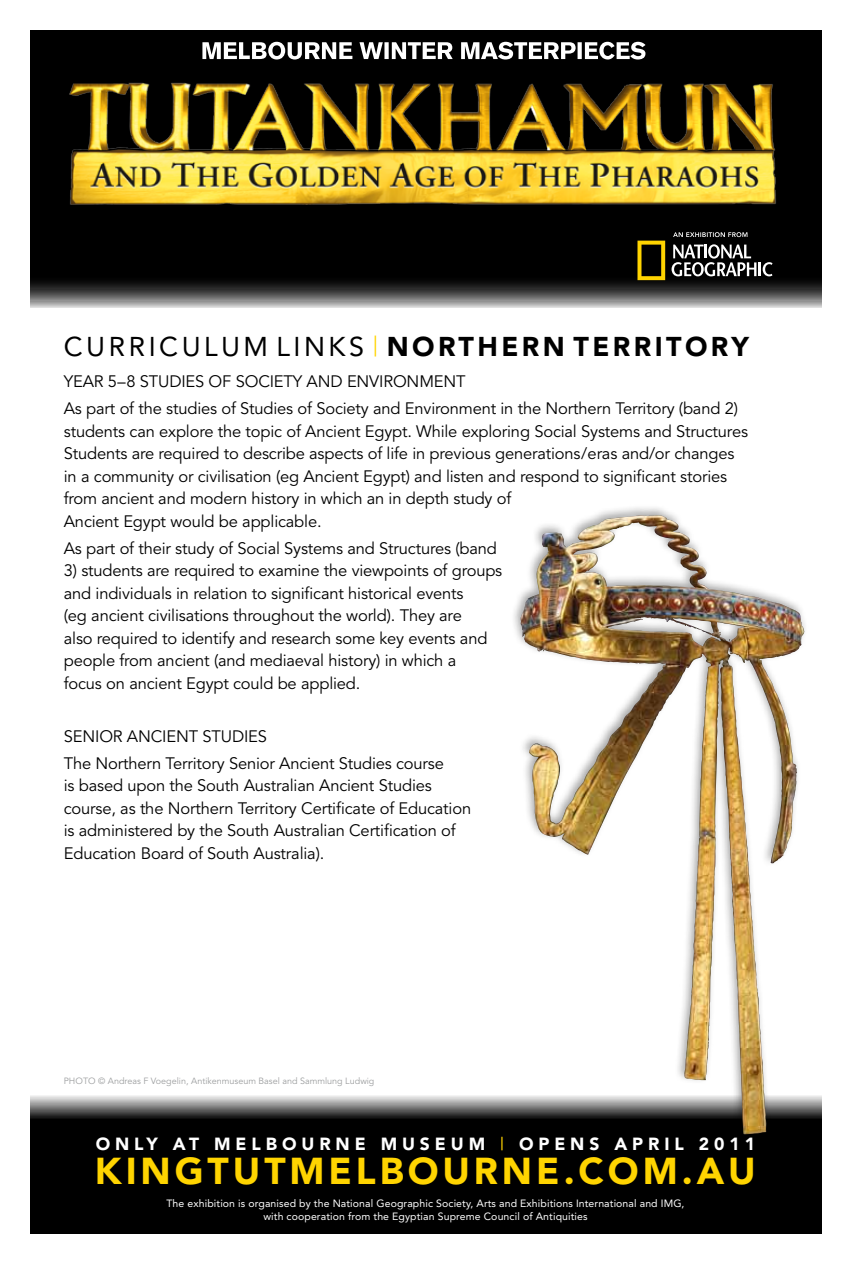
<style>
.page{position:relative;width:851px;height:1263px;background:#fff}
.page>*{position:absolute;margin:0;border:0;box-sizing:border-box;transform-origin:0 0}
.t1{font:900 37.2px "Avenir";color:#ffd400}
.t2{font:900 27px "Avenir";letter-spacing:.125em;color:#000}
.t3{font:900 17.55px "Avenir";letter-spacing:.28em;color:#fff}
.t4{font:16.5px/22.5px "Avenir";letter-spacing:-.01em;color:#000}
.t5{font:10.5px/12.8px "Avenir";letter-spacing:.01em;color:#fff;text-align:center}
.t6{font:9px "Avenir";color:#9c9e9f}
.s1{font-weight:400}
.s2{font-weight:300;color:#ffd400}
.s3{font-weight:400;color:#ffd400}
</style>
<div class="page">
<svg style="left:30px;top:30px;width:791px;height:278px;background:#181818"></svg>
<div style="left:30px;top:1095px;width:791px;height:138px;background:#000"></div>
<div style="left:45px;top:58px;width:749px;height:168px;background:#000"></div>
<img style="left:69px;top:82px;width:707px;height:122px">
<svg style="left:202px;top:42px;width:443px;height:18px"></svg>
<svg style="left:673px;top:232px;width:74px;height:5px"></svg>
<svg style="left:637px;top:241px;width:28px;height:39px"></svg>
<svg style="left:671px;top:244px;width:85px;height:32px"></svg>
<hr style="left:758px;top:262px;width:3px;height:14px;background:#fff">
<svg style="left:762px;top:262px;width:10px;height:14px"></svg>
<div style="left:509px;top:504px;width:299px;height:635px;background:#000;opacity:.35"></div>
<img style="left:520px;top:515px;width:146px;height:212px">
<h2 class="t2" style="left:64px;top:331px;width:686px"><span class="s1">Curriculum Links</span> <span class="s2">|</span> NORTHERN TERRITORY</h2>
<p class="t4" style="left:64px;top:369px;width:675px;line-height:26.7px">Year 5–8 Studies of Society and Environment<br>As part of the studies of Studies of Society and Environment in the N orthern Territory (band 2)</p>
<p class="t4" style="left:64px;top:420px;width:685px">students can explore the topic of Ancient Egypt. While exploring Social Systems and Structures Students are required to describe aspects of life in previous generations/eras and/or changes in a community or civilisation (eg Ancient Egypt) and listen and respond to significant stories from ancient and modern history in which an in depth study of<br>Ancient Egypt would be applicable.</p>
<p class="t4" style="left:64px;top:537px;width:434px">As part of their study of Social Systems and Structures (band</p>
<p class="t4" style="left:64px;top:559px;width:440px">3) students are required to examine the viewpoints of groups and individuals in relation to significant historical events<br>(eg ancient civilisations throughout the world). They are<br>also required to identify and research some key events and people from ancient (and mediaeval history) in which a<br>focus on ancient Egypt could be applied.</p>
<p class="t4" style="left:64px;top:723px;width:381px;line-height:26.7px">Senior Ancient Studies<br>The N orthern Territory Senior Ancient Studies course</p>
<p class="t4" style="left:64px;top:775px;width:409px">is based upon the South Australian Ancient Studies course, as the N orthern Territory Certificate of Education is administered by the South Australian Certification of Education Board of South Australia).</p>
<p class="t6" style="left:64px;top:1076px;width:20px">PHOTO</p>
<p class="t6" style="left:98px;top:1076px;width:278px">© Andreas F Voegelin, Antikenmuseum Basel and Sammlung Ludwig</p>
<p class="t3" style="left:96px;top:1133px;width:660px">ONLY AT MELBOURNE MUSEUM <span class="s3">|</span> OPENS APRIL 2011</p>
<h1 class="t1" style="left:95px;top:1149px;width:143px">KIN GTUTMELBOURNE</h1>
<h1 class="t1" style="left:563px;top:1149px;width:163px">.COM .AU</h1>
<p class="t5" style="left:166px;top:1197px;width:519px">The exhibition is organised by the National Geographic Society, Arts and Exhibitions I nternational and IMG, with cooperation from the Egyptian Supreme Council of Antiquities</p>
</div>
